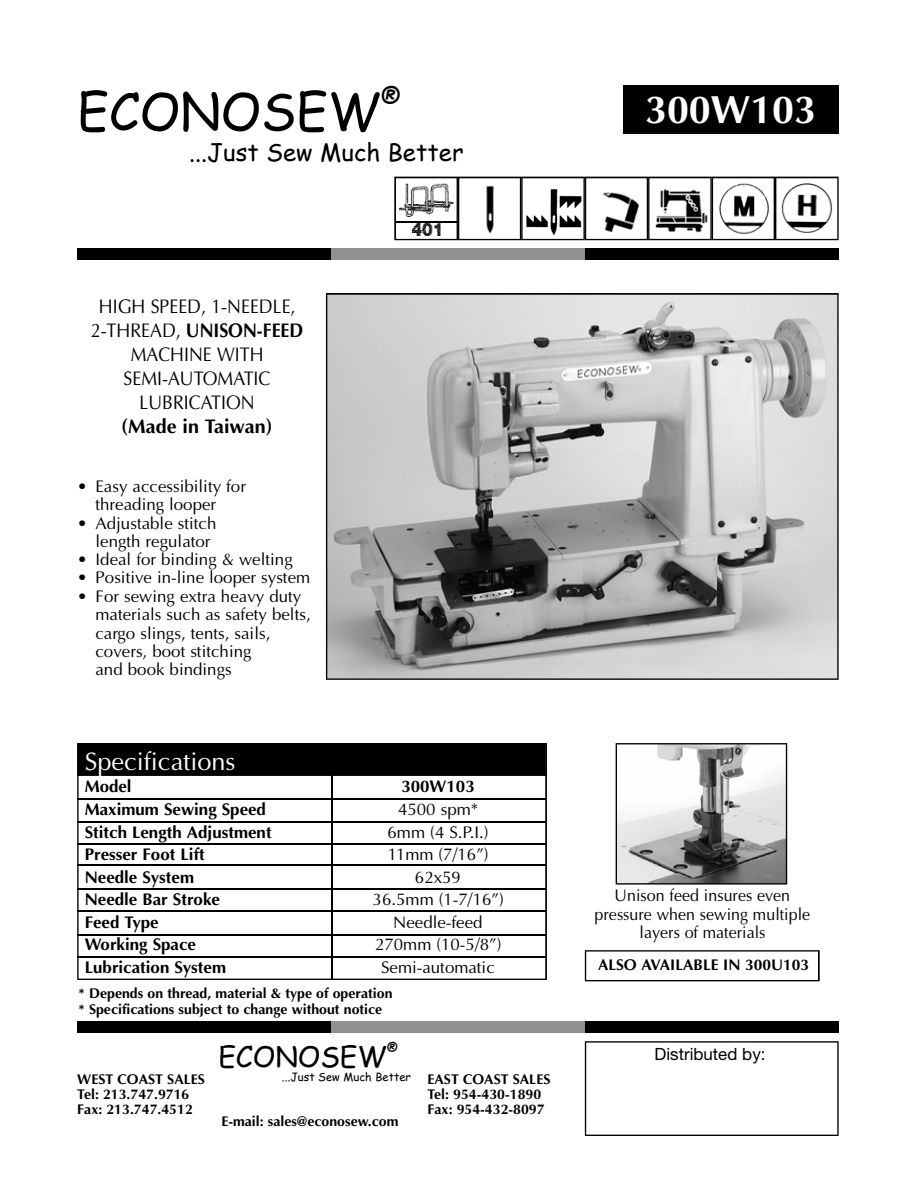
<style>
.page{position:relative;width:918px;height:1188px;background:#fff}
.page>*{position:absolute;margin:0;border:0;box-sizing:border-box;transform-origin:0 0}
.t1{font:50.7px "Comic Sans MS";color:#000}
.t2{font:700 39.45px "Optima";color:#fff}
.t3{font:28.2px "Comic Sans MS";color:#000}
.t4{font:25.35px "Optima";color:#fff}
.t5{font:25.35px "Comic Sans MS";color:#000}
.t6{font:24px "Comic Sans MS";color:#000}
.t7{font:19.8px/24px "Optima";color:#000;text-align:center;scale:.9 1}
.t8{font:700 19.8px "Optima";color:#000}
.t9{font:16.95px/18.3px "Optima";color:#000}
.t10{font:700 16.95px "Optima";color:#000}
.t11{font:16.95px/18.5px "Optima";color:#000;text-align:center;scale:.95 1}
.t12{font:16.95px "Helvetica Neue";color:#000}
.t13{font:700 15.45px "Optima";color:#000}
.t14{font:700 14.1px/15.5px "Optima";color:#000}
.t15{font:14.1px "Comic Sans MS";color:#000}
.t16{font:11.25px "Comic Sans MS";color:#000}
.s1{font-weight:700}
</style>
<div class="page">
<div style="left:623px;top:85px;width:216px;height:48px;background:#000"></div>
<div style="left:77px;top:249px;width:762px;height:11px;background:#000"></div>
<div style="left:77px;top:1021px;width:762px;height:11px;background:#000"></div>
<div style="left:331px;top:249px;width:254px;height:11px;background:#919191"></div>
<div style="left:331px;top:1021px;width:254px;height:11px;background:#919191"></div>
<svg style="left:326px;top:293px;width:513px;height:387px;background:#b2b2b2"></svg>
<svg style="left:616px;top:743px;width:171px;height:142px"></svg>
<svg style="left:585px;top:1041px;width:254px;height:95px"></svg>
<svg style="left:77px;top:743px;width:470px;height:237px"></svg>
<hr style="left:78px;top:798px;width:468px;height:1px;background:#000">
<hr style="left:78px;top:821px;width:468px;height:2px;background:#000">
<hr style="left:78px;top:843px;width:468px;height:2px;background:#000">
<hr style="left:78px;top:865px;width:468px;height:1px;background:#000">
<hr style="left:78px;top:888px;width:468px;height:2px;background:#000">
<hr style="left:78px;top:910px;width:468px;height:1px;background:#000">
<hr style="left:78px;top:956px;width:468px;height:2px;background:#000">
<hr style="left:78px;top:934px;width:468px;height:1px;background:#000">
<hr style="left:331px;top:771px;width:1px;height:207px;background:#000">
<svg style="left:394px;top:177px;width:445px;height:63px"></svg>
<img style="left:397px;top:180px;width:57px;height:24px">
<img style="left:397px;top:204px;width:57px;height:13px">
<hr style="left:395px;top:221px;width:64px;height:1px;background:#000">
<svg style="left:585px;top:950px;width:235px;height:31px"></svg>
<h1 class="t1" style="left:77px;top:74px;width:305px">ECONOSEW</h1>
<h3 class="t5" style="left:381px;top:78px;width:22px">®</h3>
<h3 class="t6" style="left:189px;top:135px;width:276px">...Just Sew Much Better</h3>
<h2 class="t2" style="left:645px;top:93px;width:173px">300W103</h2>
<p class="t7" style="left:91px;top:296px;width:238px">HIGH SPEED, 1-NEEDLE,<br>2-THREAD, <span class="s1">UNISON-FEED<br></span>MACHINE WITH<br>SEMI-AUTOMATIC<br>LUBRICATION</p>
<p class="t8" style="left:122px;top:419px;width:152px">(Made in Taiwan)</p>
<p class="t9" style="left:96px;top:478px;width:152px;text-indent:-18px">• Easy accessibility for threading looper</p>
<p class="t9" style="left:96px;top:515px;width:122px;text-indent:-18px">• Adjustable stitch length regulator</p>
<p class="t9" style="left:77px;top:552px;width:217px">• Ideal for binding &amp; welting</p>
<p class="t9" style="left:77px;top:570px;width:235px">• Positive in-line looper system</p>
<p class="t9" style="left:96px;top:588px;width:217px;text-indent:-18px">• For sewing extra heavy duty materials such as safety belts, cargo slings, tents, sails, covers, boot stitching<br>and book bindings</p>
<h3 class="t4" style="left:85px;top:751px;width:152px">Specifications</h3>
<p class="t10" style="left:85px;top:779px;width:49px">Model</p>
<p class="t10" style="left:401px;top:779px;width:75px">300W103</p>
<p class="t10" style="left:85px;top:802px;width:183px">Maximum Sewing Speed</p>
<p class="t9" style="left:398px;top:801px;width:82px">4500 spm*</p>
<p class="t10" style="left:85px;top:825px;width:188px">Stitch Length Adjustment</p>
<p class="t9" style="left:388px;top:824px;width:103px">6mm (4 S.P.I.)</p>
<p class="t10" style="left:85px;top:847px;width:121px">Presser Foot Lift</p>
<p class="t9" style="left:388px;top:846px;width:102px">11mm (7/16”)</p>
<p class="t10" style="left:85px;top:870px;width:111px">Needle System</p>
<p class="t9" style="left:415px;top:869px;width:48px">62x59</p>
<p class="t10" style="left:85px;top:892px;width:137px">Needle Bar Stroke</p>
<p class="t9" style="left:373px;top:892px;width:133px">36.5mm (1-7/16”)</p>
<p class="t10" style="left:85px;top:915px;width:76px">Feed Type</p>
<p class="t9" style="left:393px;top:914px;width:91px">Needle-feed</p>
<p class="t10" style="left:85px;top:937px;width:113px">Working Space</p>
<p class="t9" style="left:375px;top:937px;width:128px">270mm (10-5/8”)</p>
<p class="t10" style="left:85px;top:960px;width:143px">Lubrication System</p>
<p class="t9" style="left:381px;top:960px;width:115px">Semi-automatic</p>
<p class="t14" style="left:79px;top:987px;width:315px">* Depends on thread, material &amp; type of operation * Specifications subject to change without notice</p>
<h3 class="t3" style="left:218px;top:1036px;width:170px">ECONOSEW</h3>
<p class="t15" style="left:387px;top:1037px;width:13px">®</p>
<p class="t16" style="left:282px;top:1068px;width:131px">...Just Sew Much Better</p>
<p class="t14" style="left:77px;top:1072px;width:129px">WEST COAST SALES<br>Tel: 213.747.9716<br>Fax: 213.747.4512</p>
<p class="t14" style="left:427px;top:1072px;width:125px">EAST COAST SALES<br>Tel: 954-430-1890<br>Fax: 954-432-8097</p>
<p class="t14" style="left:221px;top:1115px;width:179px">E-mail: sales@econosew.com</p>
<p class="t11" style="left:595px;top:888px;width:228px">Unison feed insures even pressure when sewing multiple layers of materials</p>
<p class="t13" style="left:598px;top:958px;width:212px">ALSO AVAILABLE IN 300U103</p>
<p class="t12" style="left:655px;top:1048px;width:113px">Distributed by:</p>
</div>
